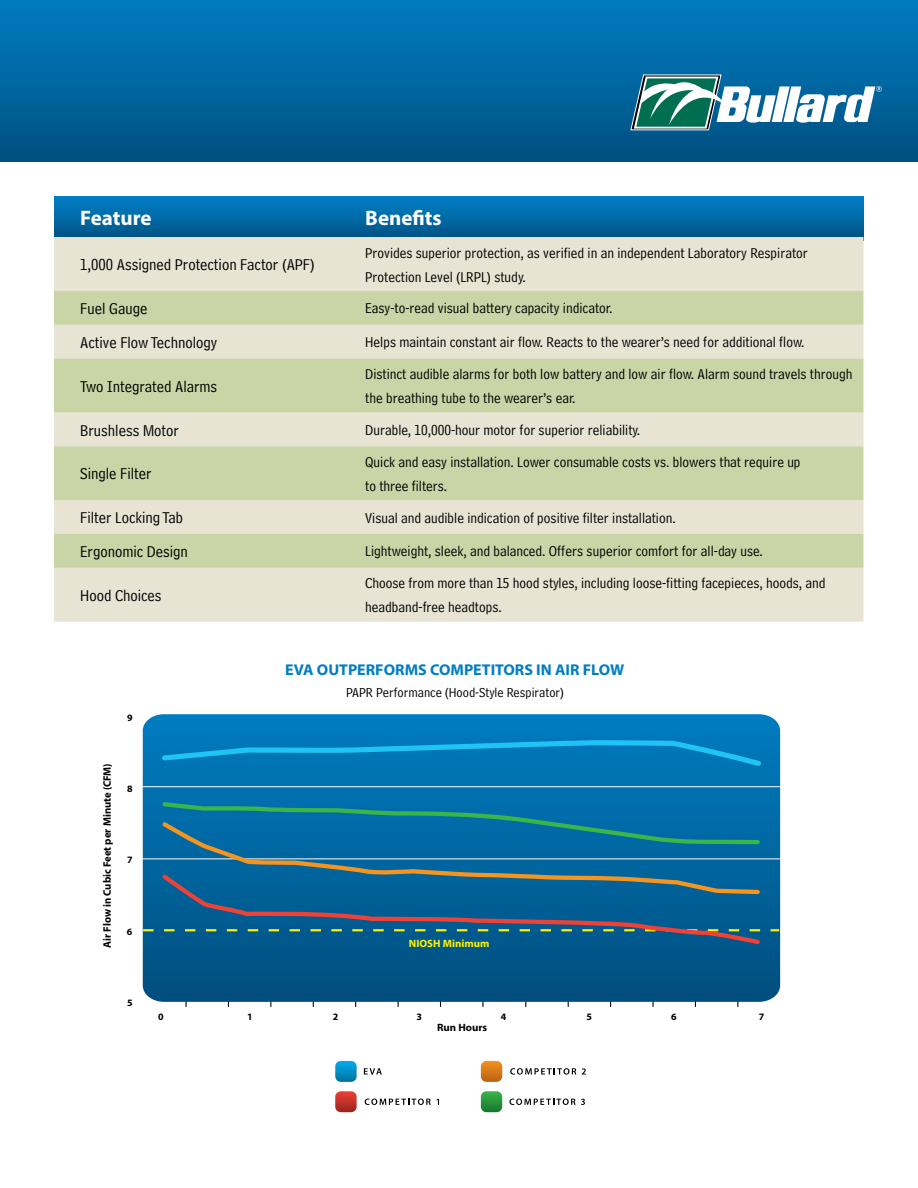
<style>
.page{position:relative;width:918px;height:1188px;background:#fff}
.page>*{position:absolute;margin:0;border:0;box-sizing:border-box;transform-origin:0 0}
.t1{font:700 21px "Myriad Pro";color:#fff}
.t2{font:16.5px "Bell Centennial Address";color:#000}
.t3{font:700 15.6px "Myriad Pro";color:#007dc3}
.t4{font:15px/24px "Bell Centennial Address";color:#000}
.t5{font:13.65px "Bell Centennial Address";color:#000}
.t6{font:700 10.8px "Myriad Pro";color:#000}
.t7{font:700 10.65px "Myriad Pro";color:#fff200}
.t8{font:700 10.65px "Myriad Pro";color:#000}
.t9{font:700 9.75px "Myriad Pro";color:#000}
</style>
<div class="page">
<div style="left:54px;top:196px;width:809px;height:44px;background:linear-gradient(to bottom,#007fc6,#005384)"></div>
<div style="left:0;top:0;width:918px;height:162px;background:linear-gradient(to bottom,#007cc1,#005181)"></div>
<svg style="left:630px;top:74px;width:252px;height:56px"></svg>
<div style="left:54px;top:237px;width:809px;height:385px;background:#e7e4d3"></div>
<svg style="left:54px;top:291px;width:809px;height:277px;background:#d4dab6"></svg>
<svg style="left:143px;top:714px;width:637px;height:288px;background:#02649d"></svg>
<svg style="left:143px;top:929px;width:636px;height:2px"></svg>
<hr style="left:138px;top:859px;width:645px;height:1px;background:#fff">
<hr style="left:138px;top:786px;width:645px;height:1px;background:#fff">
<svg style="left:159px;top:738px;width:606px;height:32px;background:#0581c0"></svg>
<svg style="left:160px;top:800px;width:602px;height:20px;background:#07769e"></svg>
<svg style="left:160px;top:820px;width:602px;height:52px;background:#0f6e9c"></svg>
<svg style="left:160px;top:872px;width:602px;height:74px;background:#1a5f87"></svg>
<svg style="left:335px;top:1061px;width:22px;height:21px"></svg>
<svg style="left:364px;top:1068px;width:18px;height:7px"></svg>
<svg style="left:481px;top:1091px;width:21px;height:21px"></svg>
<svg style="left:509px;top:1099px;width:76px;height:6px"></svg>
<svg style="left:481px;top:1061px;width:21px;height:21px"></svg>
<svg style="left:510px;top:1068px;width:66px;height:7px"></svg>
<svg style="left:582px;top:1068px;width:4px;height:7px"></svg>
<svg style="left:335px;top:1091px;width:22px;height:21px"></svg>
<svg style="left:365px;top:1099px;width:66px;height:6px"></svg>
<svg style="left:437px;top:1099px;width:2px;height:6px"></svg>
<h1 class="t1" style="left:80px;top:204px;width:73px">Feature</h1>
<h1 class="t1" style="left:365px;top:204px;width:78px">Benefits</h1>
<p class="t2" style="left:80px;top:255px;width:236px">1,000 Assigned Protection Factor (APF)</p>
<p class="t4" style="left:365px;top:241px;width:444px">Provides superior protection, as verified in an independent Laboratory Respirator<br>Protection Level (LRPL) study.</p>
<p class="t2" style="left:80px;top:299px;width:69px">Fuel Gauge</p>
<p class="t4" style="left:365px;top:297px;width:249px">Easy-to-read visual battery capacity indicator.</p>
<p class="t2" style="left:80px;top:333px;width:138px">Active Flow Technology</p>
<p class="t4" style="left:365px;top:330px;width:441px">Helps maintain constant air flow. Reacts to the wearer’s need for additional flow.</p>
<p class="t2" style="left:80px;top:377px;width:138px">Two Integrated Alarms</p>
<p class="t4" style="left:365px;top:362px;width:489px">Distinct audible alarms for both low battery and low air flow. Alarm sound travels through the breathing tube to the wearer’s ear.</p>
<p class="t2" style="left:80px;top:421px;width:100px">Brushless Motor</p>
<p class="t4" style="left:365px;top:418px;width:277px">Durable, 10,000-hour motor for superior reliability.</p>
<p class="t2" style="left:80px;top:464px;width:73px">Single Filter</p>
<p class="t4" style="left:365px;top:450px;width:437px">Quick and easy installation. Lower consumable costs vs. blowers that require up to three filters.</p>
<p class="t2" style="left:80px;top:508px;width:104px">Filter Locking Tab</p>
<p class="t4" style="left:365px;top:506px;width:312px">Visual and audible indication of positive filter installation.</p>
<p class="t2" style="left:80px;top:542px;width:109px">Ergonomic Design</p>
<p class="t4" style="left:365px;top:540px;width:399px">Lightweight, sleek, and balanced. Offers superior comfort for all-day use.</p>
<p class="t2" style="left:80px;top:586px;width:83px">Hood Choices</p>
<p class="t4" style="left:365px;top:571px;width:462px">Choose from more than 15 hood styles, including loose-fitting facepieces, hoods, and headband-free headtops.</p>
<p class="t3" style="left:285px;top:660px;width:341px">EVA OUTPERFORMS COMPETITORS IN AIR FLOW</p>
<p class="t9" style="left:127px;top:711px;width:7px">9</p>
<p class="t6" style="left:100px;top:948px;width:186px;rotate:-90deg">Air Flow in Cubic Feet per Minute (CFM)</p>
<p class="t9" style="left:127px;top:783px;width:7px">8</p>
<p class="t9" style="left:127px;top:854px;width:7px">7</p>
<p class="t9" style="left:127px;top:925px;width:7px">6</p>
<p class="t9" style="left:127px;top:997px;width:7px">5</p>
<p class="t5" style="left:346px;top:684px;width:219px">PAPR Performance (Hood-Style Respirator)</p>
<p class="t7" style="left:409px;top:937px;width:82px">NIOSH Minimum</p>
<p class="t9" style="left:158px;top:1010px;width:7px">0</p>
<p class="t9" style="left:247px;top:1010px;width:7px">1</p>
<p class="t9" style="left:333px;top:1010px;width:7px">2</p>
<p class="t9" style="left:416px;top:1010px;width:7px">3</p>
<p class="t9" style="left:501px;top:1010px;width:7px">4</p>
<p class="t9" style="left:587px;top:1010px;width:7px">5</p>
<p class="t9" style="left:671px;top:1010px;width:7px">6</p>
<p class="t9" style="left:759px;top:1010px;width:7px">7</p>
<p class="t8" style="left:437px;top:1021px;width:52px">Run Hours</p>
</div>
